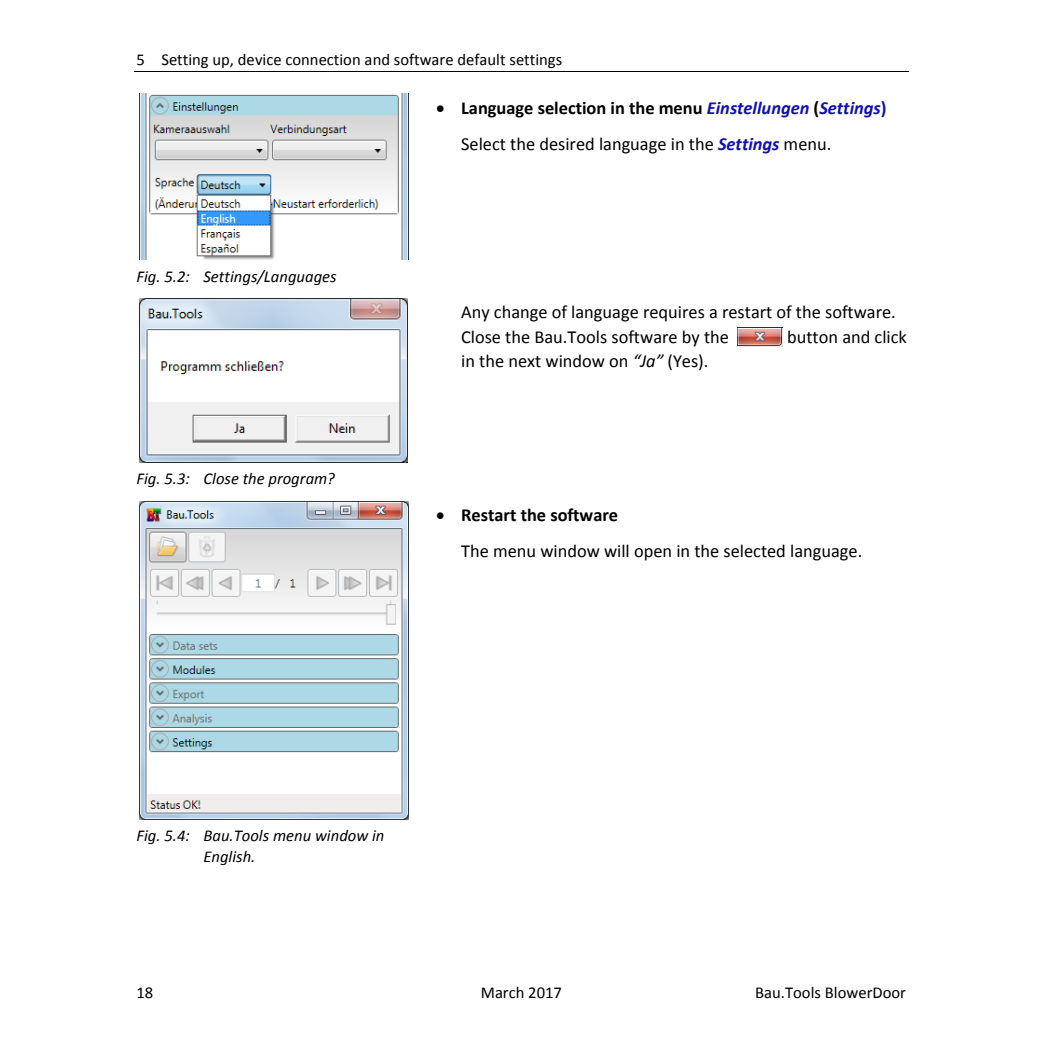
<style>
.page{position:relative;width:1042px;height:1042px;background:#fff}
.page>*{position:absolute;margin:0;border:0;box-sizing:border-box;transform-origin:0 0}
.t1{font:18.38px/36.6px "Calibri";color:#000}
.t2{font:italic 16.62px/20.3px "Calibri";color:#000}
.t3{font:16.62px "Calibri";color:#000}
.s1{font-weight:700}
.s2{font-weight:700;font-style:italic;color:#0f0fb4}
.s3{font-weight:700;color:#0f0fb4}
.s4{font-style:italic}
</style>
<div class="page">
<hr style="left:134px;top:71px;width:774px;height:1px;background:#000">
<img style="left:139px;top:94px;width:269px;height:166px">
<img style="left:139px;top:298px;width:268px;height:164px">
<img style="left:139px;top:501px;width:269px;height:318px">
<img style="left:737px;top:328px;width:45px;height:19px">
<p class="t3" style="left:136px;top:53px;width:427px">5 Setting up, device connection and software default settings</p>
<p class="t2" style="left:136px;top:267px;width:202px">Fig. 5.2: Settings/Languages</p>
<p class="t2" style="left:136px;top:470px;width:200px">Fig. 5.3: Close the program?</p>
<p class="t1" style="left:461px;top:91px;width:427px;text-indent:-25px">• <span class="s1">Language selection in the menu</span> <span class="s2">Einstellungen</span> <span class="s1">(</span><span class="s2">Settings</span><span class="s3">)<br></span>Select the desired language in the <span class="s2">Settings</span> menu.</p>
<p class="t1" style="left:461px;top:301px;width:436px;line-height:24.5px">Any change of language requires a restart of the software.<br>Close the Bau.Tools software by the</p>
<p class="t1" style="left:787px;top:320px;width:121px">button and click</p>
<p class="t1" style="left:461px;top:344px;width:249px">in the next window on <span class="s4">“Ja”</span> (Yes).</p>
<p class="t1" style="left:461px;top:497px;width:402px;text-indent:-25px">• <span class="s1">Restart the software<br></span>The menu window will open in the selected language.</p>
<p class="t2" style="left:203px;top:826px;width:182px;text-indent:-67px">Fig. 5.4: Bau.Tools menu window in<br>English.</p>
<p class="t3" style="left:136px;top:984px;width:18px">18</p>
<p class="t3" style="left:480px;top:984px;width:83px">March 2017</p>
<p class="t3" style="left:755px;top:984px;width:152px">Bau.Tools BlowerDoor</p>
</div>
